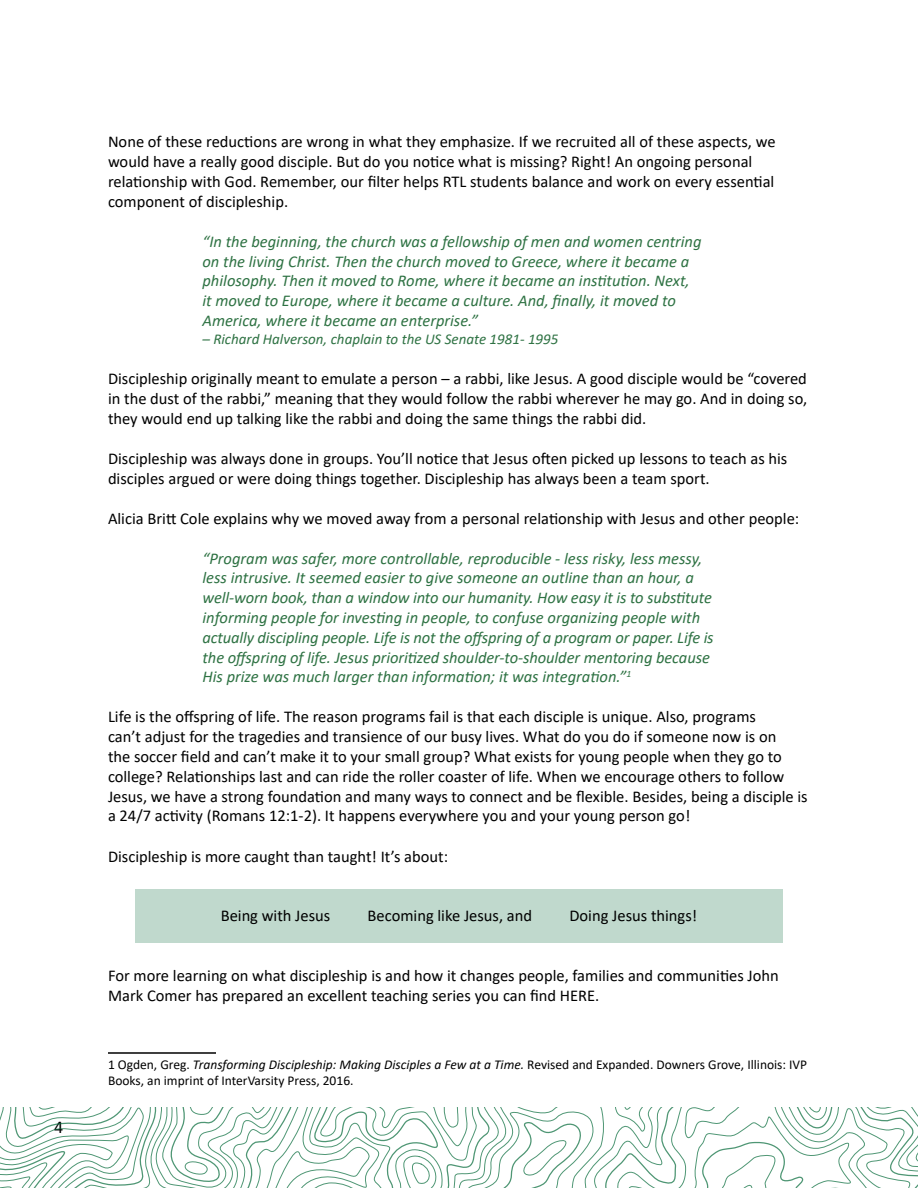
<style>
.page{position:relative;width:918px;height:1188px;background:#fff}
.page>*{position:absolute;margin:0;border:0;box-sizing:border-box;transform-origin:0 0}
.t1{font:18px "Calibri";color:#000}
.t2{font:16.5px/19.8px "Calibri";color:#000}
.t3{font:italic 16.5px/19.8px "Calibri";color:#2e7243}
.t4{font:italic 15px "Calibri";color:#2e7243}
.t5{font:13.5px/16.2px "Calibri";color:#000}
.s1{font-style:italic}
</style>
<div class="page">
<svg style="left:0;top:1107px;width:918px;height:81px"></svg>
<div style="left:135px;top:889px;width:648px;height:54px;background:#c0d9cd"></div>
<hr style="left:108px;top:1052px;width:108px;height:2px;background:#000">
<p class="t1" style="left:54px;top:1115px;width:11px">4</p>
<p class="t2" style="left:108px;top:132px;width:669px">None of these reductions are wrong in what they emphasize. If we recruited all of these aspects, we would have a really good disciple. But do you notice what is missing? Right! An ongoing personal relationship with God. Remember, our filter helps RTL students balance and work on every essential component of discipleship.</p>
<p class="t3" style="left:202px;top:231px;width:501px">“In the beginning, the church was a fellowship of men and women centring on the living Christ. Then the church moved to Greece, where it became a philosophy. Then it moved to Rome, where it became an institution. Next, it moved to Europe, where it became a culture. And, finally, it moved to America, where it became an enterprise.”</p>
<p class="t4" style="left:202px;top:329px;width:357px">– Richard Halverson, chaplain to the US Senate 1981- 1995</p>
<p class="t2" style="left:108px;top:368px;width:701px;text-align:justify">Discipleship originally meant to emulate a person – a rabbi, like Jesus. A good disciple would be “covered in the dust of the rabbi,” meaning that they would follow the rabbi wherever he may go. And in doing so, they would end up talking like the rabbi and doing the same things the rabbi did.</p>
<p class="t2" style="left:108px;top:448px;width:681px">Discipleship was always done in groups. You’ll notice that Jesus often picked up lessons to teach as his disciples argued or were doing things together. Discipleship has always been a team sport.</p>
<p class="t2" style="left:108px;top:508px;width:693px">Alicia Britt Cole explains why we moved away from a personal relationship with Jesus and other people:</p>
<p class="t3" style="left:202px;top:548px;width:513px">“Program was safer, more controllable, reproducible - less risky, less messy, less intrusive. It seemed easier to give someone an outline than an hour, a well-worn book, than a window into our humanity. How easy it is to substitute informing people for investing in people, to confuse organizing people with actually discipling people. Life is not the offspring of a program or paper. Life is the offspring of life. Jesus prioritized shoulder-to-shoulder mentoring because His prize was much larger than information; it was integration.”<sup>1</sup></p>
<p class="t2" style="left:108px;top:707px;width:701px">Life is the offspring of life. The reason programs fail is that each disciple is unique. Also, programs<br>can’t adjust for the tragedies and transience of our busy lives. What do you do if someone now is on<br>the soccer field and can’t make it to your small group? What exists for young people when they go to college? Relationships last and can ride the roller coaster of life. When we encourage others to follow Jesus, we have a strong foundation and many ways to connect and be flexible. Besides, being a disciple is a 24/7 activity (Romans 12:1-2). It happens everywhere you and your young person go!</p>
<p class="t2" style="left:108px;top:846px;width:342px">Discipleship is more caught than taught! It’s about:</p>
<p class="t2" style="left:221px;top:906px;width:111px">Being with Jesus</p>
<p class="t2" style="left:368px;top:906px;width:166px">Becoming like Jesus, and</p>
<p class="t2" style="left:569px;top:906px;width:129px">Doing Jesus things!</p>
<p class="t2" style="left:108px;top:965px;width:672px">For more learning on what discipleship is and how it changes people, families and communities John<br>Mark Comer has prepared an excellent teaching series you can find HERE.</p>
<p class="t5" style="left:108px;top:1056px;width:701px">1 Ogden, Greg. <span class="s1">Transforming Discipleship: Making Disciples a Few at a Time.</span> Revised and Expanded. Downers Grove, Illinois: IVP<br>Books, an imprint of InterVarsity Press, 2016.</p>
</div>
